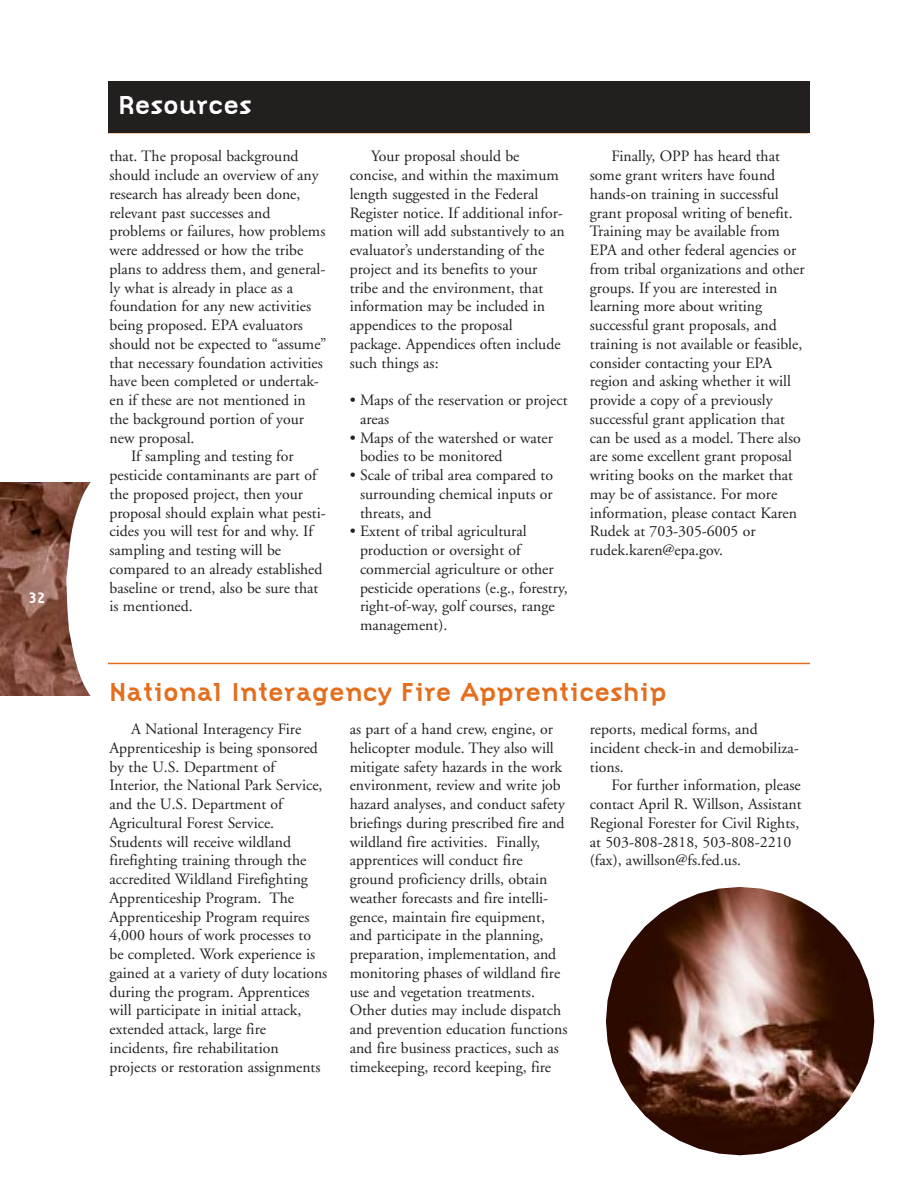
<style>
.page{position:relative;width:918px;height:1188px;background:#fff}
.page>*{position:absolute;margin:0;border:0;box-sizing:border-box;transform-origin:0 0}
.t1{font:700 27px "Citizen";color:#e36f1e}
.t2{font:700 27px "Citizen";color:#fff}
.t3{font:15.75px/18.8px "Adobe Garamond";color:#231f1f}
.t4{font:700 15.75px "Citizen";color:#fff}
</style>
<div class="page">
<hr style="left:108px;top:663px;width:702px;height:1px;background:#e36f1e">
<div style="left:108px;top:81px;width:702px;height:52px;background:#231f1f"></div>
<img style="left:0;top:482px;width:91px;height:213px">
<img style="left:606px;top:887px;width:268px;height:268px">
<p class="t4" style="left:29px;top:592px;width:18px">32</p>
<p class="t2" style="left:119px;top:94px;width:135px">Resources</p>
<p class="t3" style="left:110px;top:148px;width:218px">that. The proposal background should include an overview of any research has already been done, relevant past successes and problems or failures, how problems were addressed or how the tribe plans to address them, and general&shy;ly what is already in place as a foundation for any new activities being proposed. EPA evaluators should not be expected to “assume” that necessary foundation activities have been completed or undertak&shy;en if these are not mentioned in the background portion of your new proposal.</p>
<p class="t3" style="left:109px;top:448px;width:218px;text-indent:22px">If sampling and testing for pesticide contaminants are part of the proposed project, then your proposal should explain what pesti&shy;cides you will test for and why. If sampling and testing will be compared to an already established baseline or trend, also be sure that is mentioned.</p>
<p class="t3" style="left:350px;top:148px;width:217px;text-indent:22px">Your proposal should be concise, and within the maximum length suggested in the Federal<br>Register notice. If additional infor&shy;mation will add substantively to an evaluator’s understanding of the project and its benefits to your tribe and the environment, that information may be included in appendices to the proposal package. Appendices often include such things as:</p>
<p class="t3" style="left:360px;top:392px;width:209px;text-indent:-10px">• Maps of the reservation or project areas</p>
<p class="t3" style="left:360px;top:430px;width:195px;text-indent:-10px">• Maps of the watershed or water bodies to be monitored</p>
<p class="t3" style="left:360px;top:467px;width:195px;text-align:justify;text-indent:-10px">• Scale of tribal area compared to surrounding chemical inputs or threats, and</p>
<p class="t3" style="left:360px;top:523px;width:209px;text-indent:-10px">• Extent of tribal agricultural production or oversight of commercial agriculture or other pesticide operations (e.g., forestry, right-of-way, golf courses, range management).</p>
<p class="t3" style="left:590px;top:148px;width:216px;text-indent:22px">Finally, OPP has heard that some grant writers have found hands-on training in successful grant proposal writing of benefit.<br>Training may be available from<br>EPA and other federal agencies or from tribal organizations and other groups. If you are interested in learning more about writing successful grant proposals, and training is not available or feasible, consider contacting your EPA region and asking whether it will provide a copy of a previously successful grant application that can be used as a model. There also are some excellent grant proposal writing books on the market that may be of assistance. For more information, please contact Karen<br>Rudek at 703-305-6005 or rudek.karen@epa.gov.</p>
<h1 class="t1" style="left:110px;top:682px;width:559px">National Interagency Fire Apprenticeship</h1>
<p class="t3" style="left:110px;top:721px;width:219px;text-indent:22px">A National Interagency Fire<br>Apprenticeship is being sponsored by the U.S. Department of<br>Interior, the National Park Service, and the U.S. Department of<br>Agricultural Forest Service.<br>Students will receive wildland firefighting training through the accredited Wildland Firefighting<br>Apprenticeship Program. The<br>Apprenticeship Program requires<br>4,000 hours of work processes to be completed. Work experience is gained at a variety of duty locations during the program. Apprentices will participate in initial attack, extended attack, large fire incidents, fire rehabilitation projects or restoration assignments</p>
<p class="t3" style="left:350px;top:721px;width:219px">as part of a hand crew, engine, or helicopter module. They also will mitigate safety hazards in the work environment, review and write job hazard analyses, and conduct safety briefings during prescribed fire and wildland fire activities. Finally, apprentices will conduct fire ground proficiency drills, obtain weather forecasts and fire intelli&shy;gence, maintain fire equipment, and participate in the planning, preparation, implementation, and monitoring phases of wildland fire use and vegetation treatments.<br>Other duties may include dispatch and prevention education functions and fire business practices, such as timekeeping, record keeping, fire</p>
<p class="t3" style="left:590px;top:721px;width:211px">reports, medical forms, and incident check-in and demobiliza&shy;tions.</p>
<p class="t3" style="left:590px;top:778px;width:213px;text-indent:22px">For further information, please contact April R. Willson, Assistant Regional Forester for Civil Rights, at 503-808-2818, 503-808-2210 (fax), awillson@fs.fed.us.</p>
</div>
